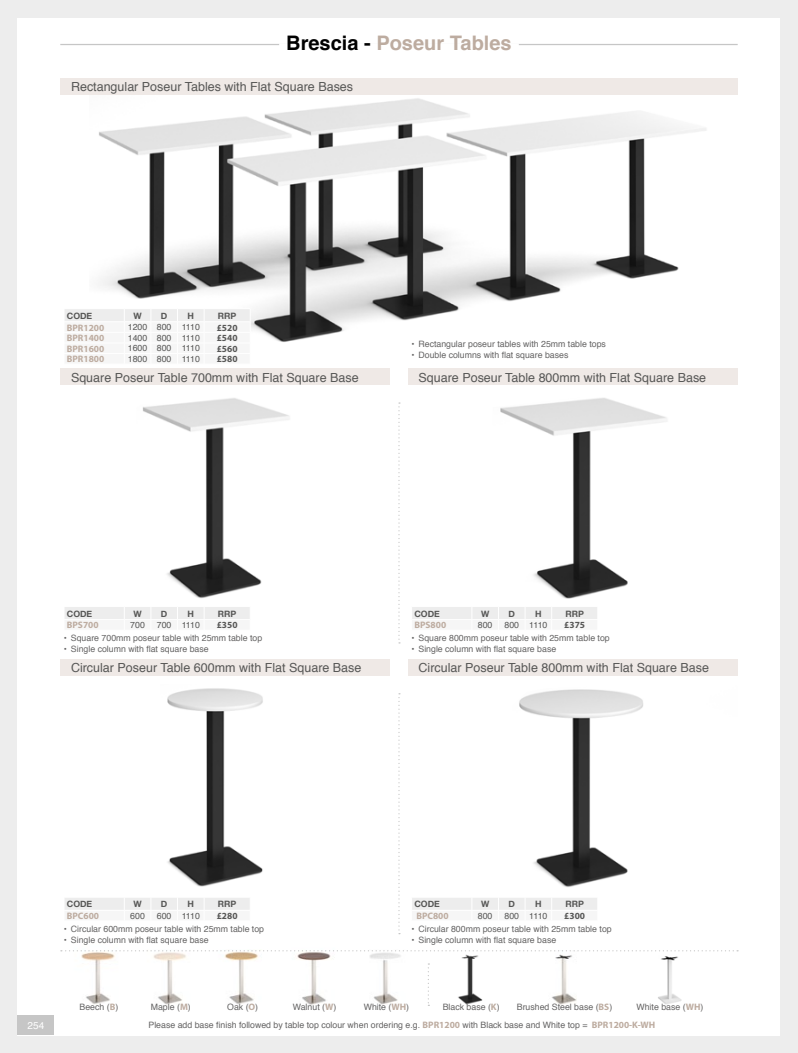
<style>
.page{position:relative;width:798px;height:1053px;background:#fff}
.page>*{position:absolute;margin:0;border:0;box-sizing:border-box;transform-origin:0 0}
.t1{font:700 20px "Helvetica";color:#bdaca0}
.t2{font:12.5px "Helvetica";color:#575756}
.t3{font:10px "Helvetica";color:#fff}
.t4{font:700 9.38px "Myriad Pro";color:#bdaca0}
.t5{font:700 9.38px "Myriad Pro";color:#575756}
.t6{font:8.75px/17.8px "Helvetica";color:#646363}
.t7{font:8.75px "Helvetica";color:#575756}
.t8{font:700 8.75px "Helvetica Neue";color:#575756}
.s1{color:#000}
.s2{font-family:"Myriad Pro";font-weight:700;font-size:9.38px;color:#bdaca0}
</style>
<div class="page">
<div style="left:0;top:0;width:797px;height:1052px;background:#ededed"></div>
<div style="left:18px;top:18px;width:762px;height:1017px;background:#fff"></div>
<img style="left:60px;top:950px;width:72px;height:54px">
<img style="left:352px;top:951px;width:71px;height:54px">
<img style="left:279px;top:951px;width:67px;height:54px">
<img style="left:135px;top:951px;width:71px;height:54px">
<img style="left:209px;top:951px;width:67px;height:53px">
<img style="left:449px;top:951px;width:40px;height:54px">
<img style="left:651px;top:951px;width:36px;height:54px">
<img style="left:543px;top:951px;width:33px;height:54px">
<img style="left:89px;top:94px;width:629px;height:248px">
<div style="left:60px;top:78px;width:677px;height:16px;background:#efe9e6"></div>
<div style="left:60px;top:369px;width:330px;height:16px;background:#efe9e6"></div>
<svg style="left:398px;top:402px;width:2px;height:241px"></svg>
<img style="left:142px;top:398px;width:147px;height:200px">
<img style="left:500px;top:398px;width:167px;height:201px">
<div style="left:65px;top:607px;width:185px;height:12px;background:#ededed"></div>
<div style="left:412px;top:607px;width:185px;height:12px;background:#ededed"></div>
<svg style="left:65px;top:308px;width:186px;height:34px"></svg>
<img style="left:519px;top:689px;width:124px;height:198px">
<img style="left:167px;top:688px;width:96px;height:198px">
<div style="left:60px;top:659px;width:330px;height:17px;background:#efe9e6"></div>
<svg style="left:398px;top:693px;width:2px;height:241px"></svg>
<div style="left:412px;top:898px;width:185px;height:12px;background:#ededed"></div>
<div style="left:65px;top:898px;width:185px;height:12px;background:#ededed"></div>
<svg style="left:428px;top:963px;width:1px;height:42px"></svg>
<hr style="left:60px;top:44px;width:677px;height:1px;background:#c6c6c6">
<hr style="left:279px;top:43px;width:239px;height:4px;background:#fff">
<div style="left:407px;top:369px;width:330px;height:16px;background:#efe9e6"></div>
<div style="left:407px;top:659px;width:330px;height:17px;background:#efe9e6"></div>
<svg style="left:61px;top:950px;width:676px;height:1px"></svg>
<div style="left:18px;top:1015px;width:36px;height:20px;background:#c6c6c6"></div>
<h1 class="t1" style="left:286px;top:27px;width:227px"><span class="s1">Brescia -</span> Poseur Tables</h1>
<h2 class="t2" style="left:71px;top:77px;width:283px">Rectangular Poseur Tables with Flat Square Bases</h2>
<p class="t8" style="left:67px;top:309px;width:27px">CODE</p>
<p class="t8" style="left:133px;top:309px;width:10px">W</p>
<p class="t8" style="left:161px;top:309px;width:8px">D</p>
<p class="t8" style="left:187px;top:309px;width:8px">H</p>
<p class="t8" style="left:218px;top:309px;width:20px">RRP</p>
<p class="t4" style="left:67px;top:321px;width:39px">BPR1200</p>
<p class="t7" style="left:128px;top:320px;width:73px">1200 800 1110</p>
<p class="t5" style="left:217px;top:321px;width:22px">£520</p>
<p class="t4" style="left:67px;top:332px;width:39px">BPR1400</p>
<p class="t7" style="left:128px;top:331px;width:73px">1400 800 1110</p>
<p class="t5" style="left:217px;top:332px;width:22px">£540</p>
<p class="t4" style="left:67px;top:342px;width:39px">BPR1600</p>
<p class="t7" style="left:128px;top:341px;width:73px">1600 800 1110</p>
<p class="t5" style="left:217px;top:342px;width:22px">£560</p>
<p class="t4" style="left:67px;top:353px;width:39px">BPR1800</p>
<p class="t7" style="left:128px;top:352px;width:73px">1800 800 1110</p>
<p class="t5" style="left:217px;top:353px;width:22px">£580</p>
<h2 class="t2" style="left:71px;top:367px;width:289px">Square Poseur Table 700mm with Flat Square Base</h2>
<p class="t6" style="left:411px;top:335px;width:196px">• Rectangular poseur tables with 25mm table tops</p>
<p class="t6" style="left:411px;top:346px;width:158px">• Double columns with flat square bases</p>
<h2 class="t2" style="left:418px;top:367px;width:289px">Square Poseur Table 800mm with Flat Square Base</h2>
<p class="t8" style="left:67px;top:606px;width:27px">CODE</p>
<p class="t8" style="left:133px;top:606px;width:10px">W</p>
<p class="t8" style="left:161px;top:606px;width:8px">D</p>
<p class="t8" style="left:187px;top:606px;width:8px">H</p>
<p class="t8" style="left:218px;top:606px;width:20px">RRP</p>
<p class="t4" style="left:67px;top:619px;width:33px">BPS700</p>
<p class="t7" style="left:130px;top:618px;width:16px">700</p>
<p class="t7" style="left:157px;top:618px;width:44px">700 1110</p>
<p class="t5" style="left:217px;top:619px;width:22px">£350</p>
<p class="t8" style="left:414px;top:606px;width:27px">CODE</p>
<p class="t8" style="left:481px;top:606px;width:10px">W</p>
<p class="t8" style="left:508px;top:606px;width:8px">D</p>
<p class="t8" style="left:535px;top:606px;width:8px">H</p>
<p class="t8" style="left:565px;top:606px;width:20px">RRP</p>
<p class="t4" style="left:414px;top:619px;width:33px">BPS800</p>
<p class="t7" style="left:477px;top:618px;width:16px">800</p>
<p class="t7" style="left:504px;top:618px;width:44px">800 1110</p>
<p class="t5" style="left:564px;top:619px;width:22px">£375</p>
<p class="t6" style="left:64px;top:629px;width:200px">• Square 700mm poseur table with 25mm table top</p>
<p class="t6" style="left:64px;top:640px;width:146px">• Single column with flat square base</p>
<p class="t6" style="left:411px;top:629px;width:200px">• Square 800mm poseur table with 25mm table top</p>
<p class="t6" style="left:411px;top:640px;width:146px">• Single column with flat square base</p>
<h2 class="t2" style="left:71px;top:658px;width:292px">Circular Poseur Table 600mm with Flat Square Base</h2>
<h2 class="t2" style="left:418px;top:658px;width:292px">Circular Poseur Table 800mm with Flat Square Base</h2>
<p class="t8" style="left:67px;top:897px;width:27px">CODE</p>
<p class="t8" style="left:133px;top:897px;width:10px">W</p>
<p class="t8" style="left:161px;top:897px;width:8px">D</p>
<p class="t8" style="left:187px;top:897px;width:8px">H</p>
<p class="t8" style="left:218px;top:897px;width:20px">RRP</p>
<p class="t4" style="left:67px;top:909px;width:34px">BPC600</p>
<p class="t7" style="left:130px;top:908px;width:16px">600</p>
<p class="t7" style="left:157px;top:908px;width:44px">600 1110</p>
<p class="t5" style="left:217px;top:909px;width:22px">£280</p>
<p class="t6" style="left:64px;top:920px;width:202px">• Circular 600mm poseur table with 25mm table top</p>
<p class="t6" style="left:64px;top:931px;width:146px">• Single column with flat square base</p>
<p class="t8" style="left:414px;top:897px;width:27px">CODE</p>
<p class="t8" style="left:481px;top:897px;width:10px">W</p>
<p class="t8" style="left:508px;top:897px;width:8px">D</p>
<p class="t8" style="left:535px;top:897px;width:8px">H</p>
<p class="t8" style="left:565px;top:897px;width:20px">RRP</p>
<p class="t4" style="left:416px;top:909px;width:34px">BPC800</p>
<p class="t7" style="left:477px;top:908px;width:16px">800</p>
<p class="t7" style="left:504px;top:908px;width:44px">800 1110</p>
<p class="t5" style="left:564px;top:909px;width:22px">£300</p>
<p class="t6" style="left:411px;top:920px;width:202px">• Circular 800mm poseur table with 25mm table top</p>
<p class="t6" style="left:411px;top:931px;width:146px">• Single column with flat square base</p>
<p class="t3" style="left:28px;top:1017px;width:18px">254</p>
<p class="t6" style="left:79px;top:998px;width:40px">Beech (<span class="s2">B</span>)</p>
<p class="t6" style="left:151px;top:998px;width:42px">Maple (<span class="s2">M</span>)</p>
<p class="t6" style="left:227px;top:998px;width:33px">Oak (<span class="s2">O</span>)</p>
<p class="t6" style="left:293px;top:998px;width:45px">Walnut (<span class="s2">W</span>)</p>
<p class="t6" style="left:363px;top:998px;width:47px">White (<span class="s2">WH</span>)</p>
<p class="t6" style="left:442px;top:998px;width:58px">Black base (<span class="s2">K</span>)</p>
<p class="t6" style="left:516px;top:998px;width:97px">Brushed Steel base (<span class="s2">BS</span>)</p>
<p class="t6" style="left:148px;top:998px;width:556px;text-indent:488px">White base (<span class="s2">WH</span>)<br>Please add base finish followed by table top colour when ordering e.g. <span class="s2">BPR1200</span> with Black base and White top = <span class="s2">BPR1200-K-WH</span></p>
</div>
